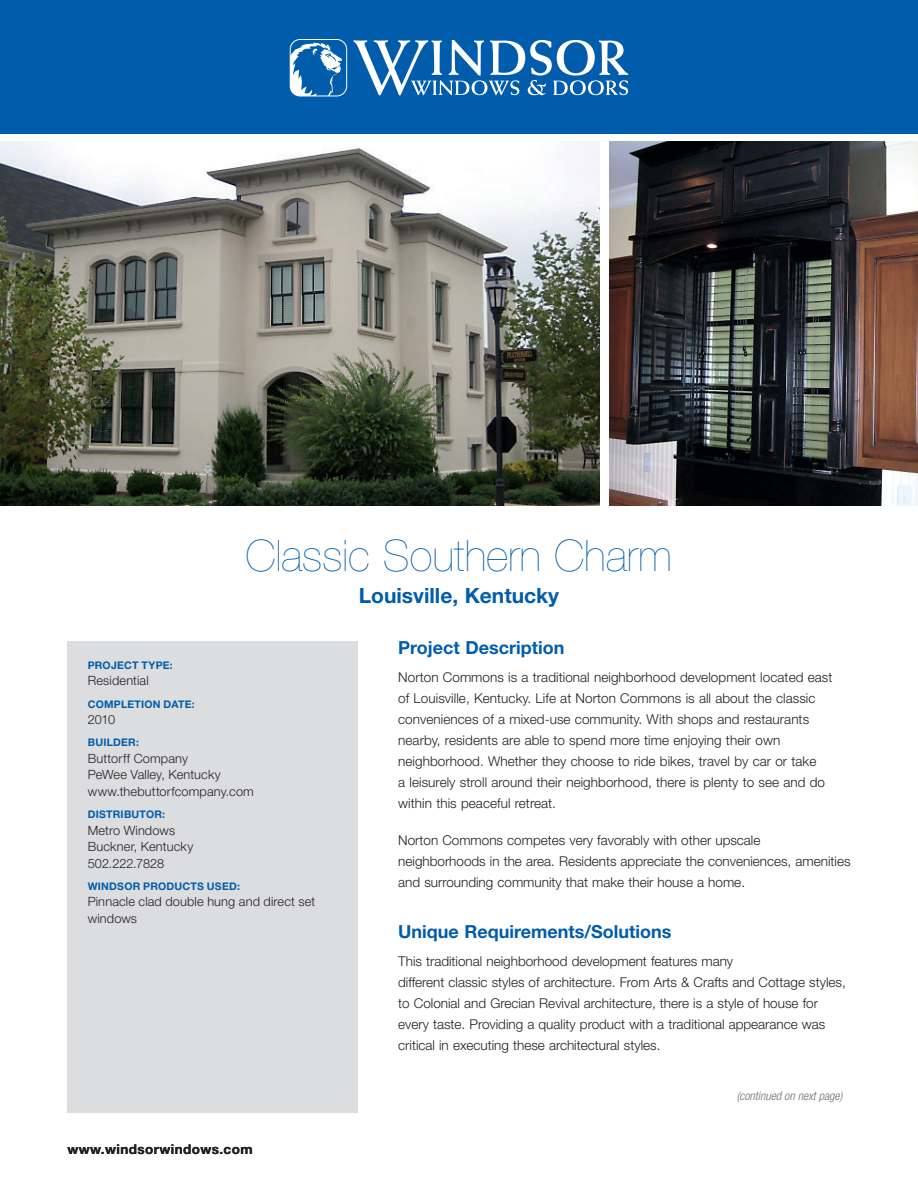
<style>
.page{position:relative;width:918px;height:1188px;background:#fff}
.page>*{position:absolute;margin:0;border:0;box-sizing:border-box;transform-origin:0 0}
.Case_Study_Name{font:200 43.5px "Helvetica Neue LT Std";color:#015dab}
.Case_Study_Location{font:700 21px "Helvetica Neue LT Std";color:#015dab}
.Subhead{font:700 18px "Helvetica Neue LT Std";color:#015dab}
.Body_Copy{font:300 13.5px/21px "Helvetica Neue LT Std";color:#231f20}
.Case_Study_Location-2{font:700 13.5px "Helvetica Neue LT Std";letter-spacing:.03em;color:#231f20}
.SIDEBAR__Body_Copy{font:300 12.75px/16.5px "Helvetica Neue LT Std";letter-spacing:.015em;color:#231f20}
.Body_Copy-2{font:italic 300 condensed 12px "Helvetica Neue LT Std";color:#6c6d70}
.SIDEBAR__Bolded_Cat{font:700 10.5px "Helvetica Neue LT Std";letter-spacing:.025em;color:#015dab}
</style>
<div class="page">
<div style="left:0;top:0;width:918px;height:134px;background:#015dab"></div>
<div style="left:68px;top:641px;width:290px;height:471px;background:#dcdddf"></div>
<img style="left:0;top:142px;width:599px;height:364px">
<img style="left:610px;top:142px;width:308px;height:364px">
<svg style="left:353px;top:40px;width:275px;height:55px"></svg>
<svg style="left:290px;top:39px;width:57px;height:58px"></svg>
<p class="Case_Study_Name" style="left:246px;top:531px;width:428px">Classic Southern Charm</p>
<p class="Case_Study_Location" style="left:359px;top:583px;width:202px">Louisville, Kentucky</p>
<p class="Subhead" style="left:398px;top:637px;width:168px">Project Description</p>
<p class="Body_Copy" style="left:398px;top:666px;width:436px">Norton Commons is a traditional neighborhood development located east of Louisville, Kentucky. Life at Norton Commons is all about the classic conveniences of a mixed-use community. With shops and restaurants nearby, residents are able to spend more time enjoying their own neighborhood. Whether they choose to ride bikes, travel by car or take<br>a leisurely stroll around their neighborhood, there is plenty to see and do within this peaceful retreat.</p>
<p class="Body_Copy" style="left:398px;top:829px;width:454px">Norton Commons competes very favorably with other upscale neighborhoods in the area. Residents appreciate the conveniences, amenities and surrounding community that make their house a home.</p>
<p class="Subhead" style="left:398px;top:920px;width:275px">Unique Requirements/Solutions</p>
<p class="Body_Copy" style="left:398px;top:950px;width:449px">This traditional neighborhood development features many<br>different classic styles of architecture. From Arts &amp; Crafts and Cottage styles, to Colonial and Grecian Revival architecture, there is a style of house for every taste. Providing a quality product with a traditional appearance was critical in executing these architectural styles.</p>
<p class="SIDEBAR__Bolded_Cat" style="left:88px;top:659px;width:87px">PROJECT TYPE:</p>
<p class="SIDEBAR__Body_Copy" style="left:88px;top:672px;width:63px">Residential</p>
<p class="SIDEBAR__Bolded_Cat" style="left:88px;top:697px;width:108px">COMPLETION DATE:</p>
<p class="SIDEBAR__Body_Copy" style="left:88px;top:711px;width:29px">2010</p>
<p class="SIDEBAR__Bolded_Cat" style="left:88px;top:736px;width:53px">BUILDER:</p>
<p class="SIDEBAR__Body_Copy" style="left:88px;top:750px;width:102px">Buttorff Company</p>
<p class="SIDEBAR__Body_Copy" style="left:88px;top:766px;width:135px">PeWee Valley, Kentucky</p>
<p class="SIDEBAR__Body_Copy" style="left:88px;top:783px;width:168px">www.thebuttorfcompany.com</p>
<p class="SIDEBAR__Bolded_Cat" style="left:88px;top:808px;width:79px">DISTRIBUTOR:</p>
<p class="SIDEBAR__Body_Copy" style="left:88px;top:821px;width:89px">Metro Windows</p>
<p class="SIDEBAR__Body_Copy" style="left:88px;top:838px;width:107px">Buckner, Kentucky</p>
<p class="SIDEBAR__Body_Copy" style="left:88px;top:854px;width:78px">502.222.7828</p>
<p class="SIDEBAR__Bolded_Cat" style="left:88px;top:879px;width:154px">WINDSOR PRODUCTS USED:</p>
<p class="SIDEBAR__Body_Copy" style="left:88px;top:893px;width:229px">Pinnacle clad double hung and direct set windows</p>
<p class="Case_Study_Location-2" style="left:68px;top:1141px;width:187px">www.windsorwindows.com</p>
<p class="Body_Copy-2" style="left:737px;top:1089px;width:107px">(continued on next page)</p>
</div>
